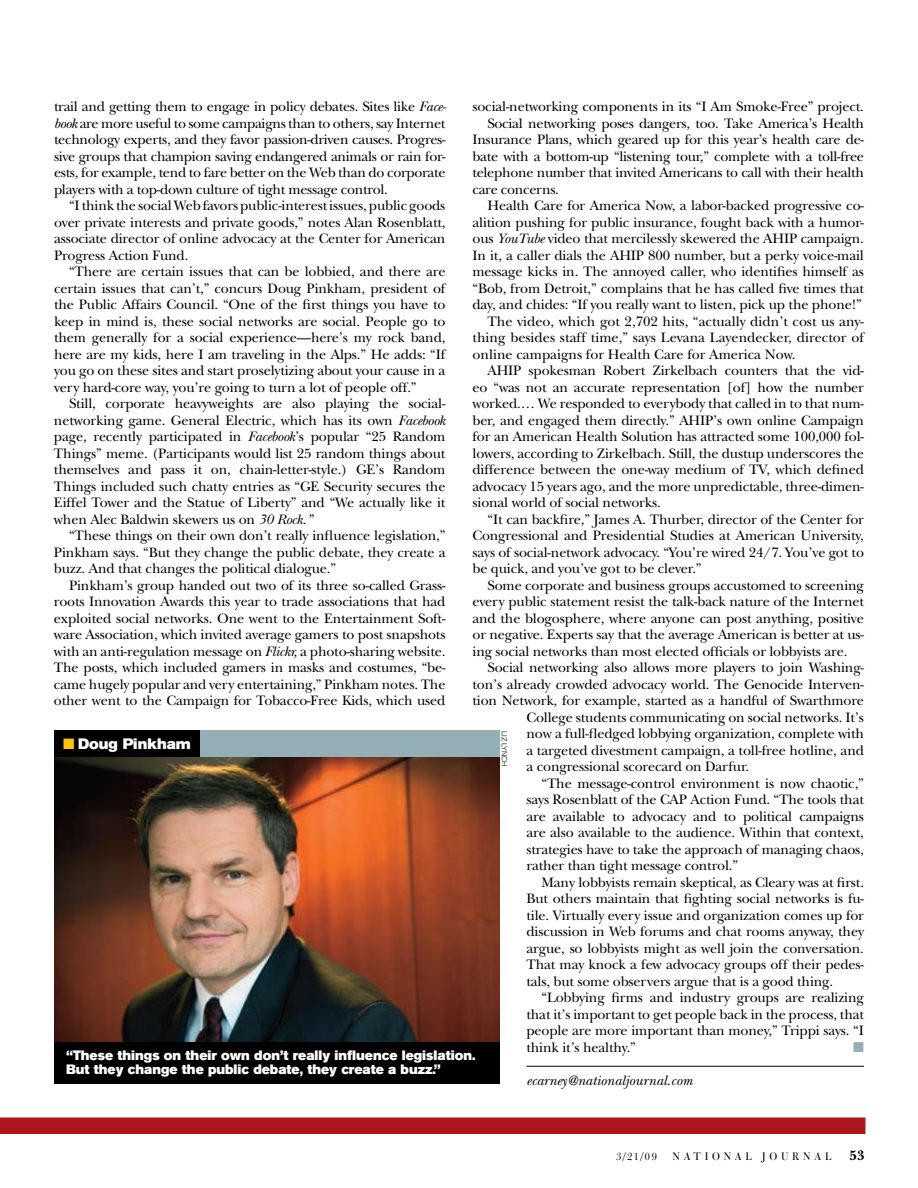
<style>
.page{position:relative;width:918px;height:1188px;background:#fff}
.page>*{position:absolute;margin:0;border:0;box-sizing:border-box;transform-origin:0 0}
.t1{font:15px "Akzidenz Grotesk BE Super";color:#fff}
.t2{font:14.25px/16.5px "New Baskerville";letter-spacing:-.01em;color:#000;text-align:justify}
.t3{font:italic 14.25px "New Baskerville";color:#000}
.t4{font:700 14.25px "New Baskerville";color:#000}
.t5{font:14.25px "Zapf Dingbats";color:#95afb7}
.t6{font:13.5px/13.5px "Akzidenz Grotesk BE Super";color:#fff}
.t7{font:10.5px "Bulmer BT";letter-spacing:.36em;color:#000}
.t8{font:300 7.5px "Akzidenz Grotesk BE";color:#000}
.s1{font-style:italic}
.s2{color:#ffc20e}
</style>
<div class="page">
<div style="left:0;top:1118px;width:866px;height:16px;background:#ad171c"></div>
<hr style="left:526px;top:1066px;width:338px;height:1px;background:#000">
<img style="left:54px;top:758px;width:446px;height:284px">
<div style="left:54px;top:1042px;width:446px;height:42px;background:#000"></div>
<div style="left:54px;top:730px;width:446px;height:28px;background:#95afb7"></div>
<div style="left:54px;top:730px;width:145px;height:28px;background:#000"></div>
<p class="t2" style="left:54px;top:98px;width:394px">trail and getting them to engage in policy debates. Sites like <span class="s1">Face&shy;book</span> are more useful to some campaigns than to others, say Internet technology experts, and they favor passion-driven causes. Progres&shy;sive groups that champion saving endangered animals or rain for&shy;ests, for example, tend to fare better on the Web than do corporate players with a top-down culture of tight message control.</p>
<p class="t2" style="left:54px;top:197px;width:393px;text-indent:15px">“I think the social Web favors public-interest issues, public goods over private interests and private goods,” notes Alan Rosenblatt, associate director of online advocacy at the Center for American Progress Action Fund.</p>
<p class="t2" style="left:54px;top:263px;width:393px;text-indent:15px">“There are certain issues that can be lobbied, and there are certain issues that can’t,” concurs Doug Pinkham, president of the Public Affairs Council. “One of the first things you have to keep in mind is, these social networks are social. People go to them generally for a social experience—here’s my rock band, here are my kids, here I am traveling in the Alps.” He adds: “If you go on these sites and start proselytizing about your cause in a very hard-core way, you’re going to turn a lot of people off.”</p>
<p class="t2" style="left:54px;top:395px;width:393px;text-indent:15px">Still, corporate heavyweights are also playing the social&shy;networking game. General Electric, which has its own <span class="s1">Facebook </span>page, recently participated in <span class="s1">Facebook</span>’s popular “25 Random Things” meme. (Participants would list 25 random things about themselves and pass it on, chain-letter-style.) GE’s Random Things included such chatty entries as “GE Security secures the Eiffel Tower and the Statue of Liberty” and “We actually like it when Alec Baldwin skewers us on <span class="s1">30 Rock.”</span></p>
<p class="t2" style="left:54px;top:527px;width:393px;text-indent:15px">“These things on their own don’t really influence legislation,” Pinkham says. “But they change the public debate, they create a buzz. And that changes the political dialogue.”</p>
<p class="t2" style="left:54px;top:577px;width:393px;text-indent:15px">Pinkham’s group handed out two of its three so-called Grass&shy;roots Innovation Awards this year to trade associations that had exploited social networks. One went to the Entertainment Soft&shy;ware Association, which invited average gamers to post snapshots with an anti-regulation message on <span class="s1">Flickr,</span> a photo-sharing website.<br>The posts, which included gamers in masks and costumes, “be&shy;came hugely popular and very entertaining,” Pinkham notes. The other went to the Campaign for Tobacco-Free Kids, which used</p>
<p class="t2" style="left:472px;top:98px;width:393px">social-networking components in its “I Am Smoke-Free” project.</p>
<p class="t2" style="left:488px;top:115px;width:378px">Social networking poses dangers, too. Take America’s Health</p>
<p class="t2" style="left:472px;top:131px;width:393px">Insurance Plans, which geared up for this year’s health care de-</p>
<p class="t2" style="left:472px;top:148px;width:393px">bate with a bottom-up “listening tour,” complete with a toll-free</p>
<p class="t2" style="left:472px;top:164px;width:393px">telephone number that invited Americans to call with their health</p>
<p class="t2" style="left:472px;top:181px;width:88px">care concerns.</p>
<p class="t2" style="left:488px;top:197px;width:378px">Health Care for America Now, a labor-backed progressive co-</p>
<p class="t2" style="left:472px;top:214px;width:393px">alition pushing for public insurance, fought back with a humor-</p>
<p class="t2" style="left:472px;top:230px;width:393px">ous <span class="s1">YouTube</span> video that mercilessly skewered the AHIP campaign.</p>
<p class="t2" style="left:472px;top:247px;width:393px">In it, a caller dials the AHIP 800 number, but a perky voice-mail</p>
<p class="t2" style="left:472px;top:263px;width:393px">message kicks in. The annoyed caller, who identifies himself as</p>
<p class="t2" style="left:472px;top:280px;width:393px">“Bob, from Detroit,” complains that he has called five times that</p>
<p class="t2" style="left:472px;top:296px;width:391px">day, and chides: “If you really want to listen, pick up the phone!”</p>
<p class="t2" style="left:488px;top:313px;width:378px">The video, which got 2,702 hits, “actually didn’t cost us any-</p>
<p class="t2" style="left:472px;top:329px;width:393px">thing besides staff time,” says Levana Layendecker, director of</p>
<p class="t2" style="left:472px;top:346px;width:325px">online campaigns for Health Care for America Now.</p>
<p class="t2" style="left:488px;top:362px;width:378px">AHIP spokesman Robert Zirkelbach counters that the vid-</p>
<p class="t2" style="left:472px;top:379px;width:393px">eo “was not an accurate representation [of] how the number</p>
<p class="t2" style="left:472px;top:395px;width:393px">worked.… We responded to everybody that called in to that num-</p>
<p class="t2" style="left:472px;top:412px;width:393px">ber, and engaged them directly.” AHIP’s own online Campaign</p>
<p class="t2" style="left:472px;top:428px;width:393px">for an American Health Solution has attracted some 100,000 fol-</p>
<p class="t2" style="left:472px;top:445px;width:393px">lowers, according to Zirkelbach. Still, the dustup underscores the</p>
<p class="t2" style="left:472px;top:461px;width:393px">difference between the one-way medium of TV, which defined</p>
<p class="t2" style="left:472px;top:478px;width:393px">advocacy 15 years ago, and the more unpredictable, three-dimen-</p>
<p class="t2" style="left:472px;top:494px;width:190px">sional world of social networks.</p>
<p class="t2" style="left:488px;top:511px;width:378px">“It can backfire,” James A. Thurber, director of the Center for</p>
<p class="t2" style="left:472px;top:527px;width:393px">Congressional and Presidential Studies at American University,</p>
<p class="t2" style="left:472px;top:544px;width:393px">says of social-network advocacy. “You’re wired 24/7. You’ve got to</p>
<p class="t2" style="left:472px;top:560px;width:231px">be quick, and you’ve got to be clever.”</p>
<p class="t2" style="left:488px;top:577px;width:378px">Some corporate and business groups accustomed to screening</p>
<p class="t2" style="left:472px;top:593px;width:393px">every public statement resist the talk-back nature of the Internet</p>
<p class="t2" style="left:472px;top:610px;width:393px">and the blogosphere, where anyone can post anything, positive</p>
<p class="t2" style="left:472px;top:626px;width:393px">or negative. Experts say that the average American is better at us-</p>
<p class="t2" style="left:472px;top:643px;width:376px">ing social networks than most elected officials or lobbyists are.</p>
<p class="t2" style="left:488px;top:659px;width:378px">Social networking also allows more players to join Washing-</p>
<p class="t2" style="left:472px;top:676px;width:393px">ton’s already crowded advocacy world. The Genocide Interven-</p>
<p class="t2" style="left:472px;top:692px;width:393px">tion Network, for example, started as a handful of Swarthmore</p>
<p class="t2" style="left:526px;top:709px;width:339px">College students communicating on social networks. It’s</p>
<p class="t2" style="left:526px;top:725px;width:339px">now a full-fledged lobbying organization, complete with</p>
<p class="t2" style="left:526px;top:742px;width:339px">a targeted divestment campaign, a toll-free hotline, and</p>
<p class="t2" style="left:526px;top:758px;width:224px">a congressional scorecard on Darfur.</p>
<p class="t2" style="left:541px;top:775px;width:324px">“The message-control environment is now chaotic,”</p>
<p class="t2" style="left:526px;top:791px;width:339px">says Rosenblatt of the CAP Action Fund. “The tools that</p>
<p class="t2" style="left:526px;top:808px;width:339px">are available to advocacy and to political campaigns</p>
<p class="t2" style="left:526px;top:824px;width:339px">are also available to the audience. Within that context,</p>
<p class="t2" style="left:526px;top:841px;width:339px">strategies have to take the approach of managing chaos,</p>
<p class="t2" style="left:526px;top:857px;width:213px">rather than tight message control.”</p>
<p class="t2" style="left:541px;top:874px;width:324px">Many lobbyists remain skeptical, as Cleary was at first.</p>
<p class="t2" style="left:526px;top:890px;width:339px">But others maintain that fighting social networks is fu-</p>
<p class="t2" style="left:526px;top:907px;width:339px">tile. Virtually every issue and organization comes up for</p>
<p class="t2" style="left:526px;top:923px;width:339px">discussion in Web forums and chat rooms anyway, they</p>
<p class="t2" style="left:526px;top:940px;width:339px">argue, so lobbyists might as well join the conversation.</p>
<p class="t2" style="left:526px;top:956px;width:339px">That may knock a few advocacy groups off their pedes-</p>
<p class="t2" style="left:526px;top:973px;width:308px">tals, but some observers argue that is a good thing.</p>
<p class="t2" style="left:541px;top:989px;width:324px">“Lobbying firms and industry groups are realizing</p>
<p class="t2" style="left:526px;top:1006px;width:339px">that it’s important to get people back in the process, that</p>
<p class="t2" style="left:526px;top:1022px;width:339px">people are more important than money,” Trippi says. “I</p>
<p class="t2" style="left:526px;top:1039px;width:111px">think it’s healthy.”</p>
<p class="t5" style="left:853px;top:1040px;width:11px">■</p>
<p class="t3" style="left:526px;top:1072px;width:167px">ecarney@nationaljournal.com</p>
<p class="t1" style="left:63px;top:735px;width:129px"><span class="s2">■</span> Doug Pinkham</p>
<p class="t8" style="left:509px;top:730px;width:38px;rotate:90deg">li z lynch</p>
<p class="t6" style="left:66px;top:1049px;width:411px">“These things on their own don’t really influence legislation.<br>But they change the public debate, they create a buzz.”</p>
<p class="t7" style="left:616px;top:1149px;width:42px">3/21/09</p>
<p class="t7" style="left:673px;top:1149px;width:160px">NATION AL JOURN AL</p>
<p class="t4" style="left:850px;top:1147px;width:16px">53</p>
</div>
